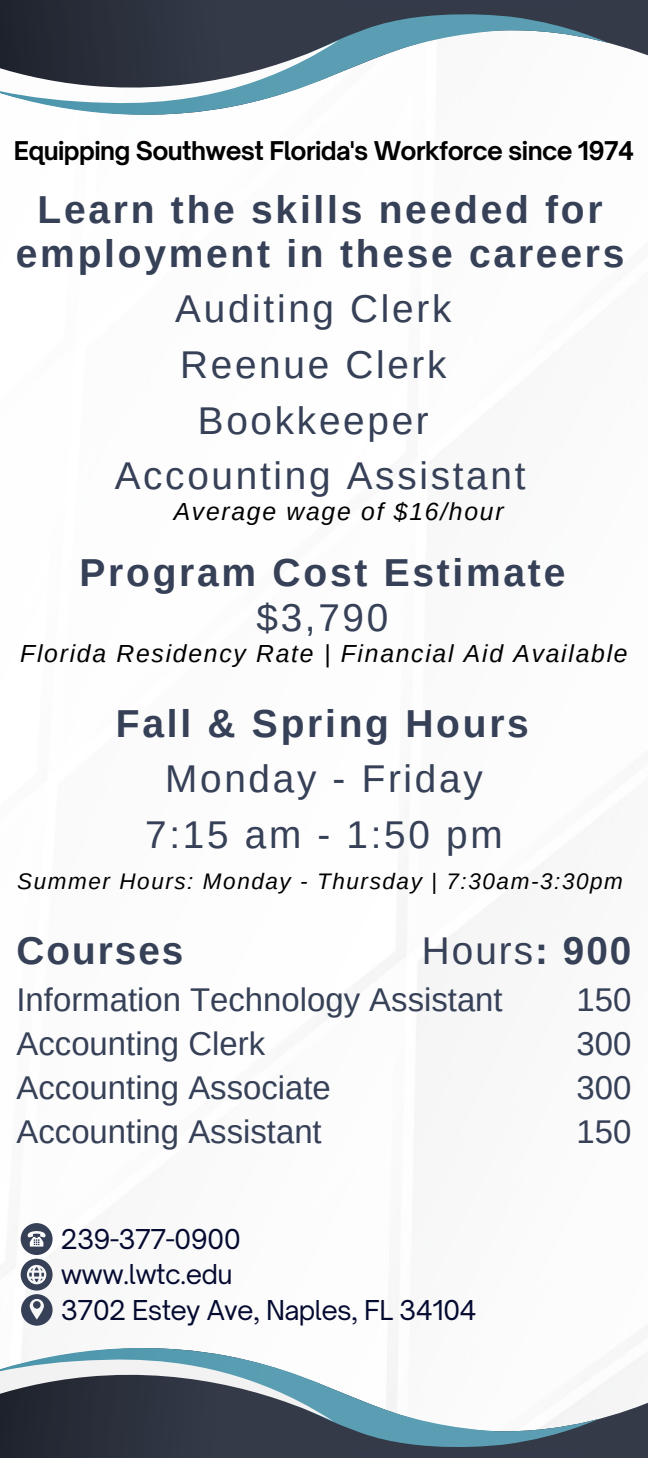
<style>
.page{position:relative;width:648px;height:1458px;background:#fff}
.page>*{position:absolute;margin:0;border:0;box-sizing:border-box;transform-origin:0 0}
.t1{font:700 38.93px/43.9px "Arimo";letter-spacing:.07em;color:#364057;text-align:center}
.t2{font:38.7px "Arimo";letter-spacing:.07em;color:#364057}
.t3{font:700 38.7px "Arimo";letter-spacing:.05em;color:#364057}
.t4{font:32.85px "Arimo";color:#364057}
.t5{font:26.1px "Open Sauce One";letter-spacing:-.025em;color:#050a30}
.t6{font:italic 24.75px "Arimo";letter-spacing:.07em;color:#000}
.t7{font:700 24.75px "Open Sauce One";letter-spacing:-.025em;color:#000}
.t8{font:italic 22.5px "Arimo";letter-spacing:.07em;color:#000}
.s1{font-weight:700}
</style>
<div class="page">
<svg style="left:0;top:1353px;width:648px;height:105px;fill:#343a48"></svg>
<svg style="left:0;top:1345px;width:600px;height:110px"></svg>
<svg style="left:0;top:1355px;width:334px;height:87px"></svg>
<svg style="left:0;top:1px;width:648px;height:55px;background:#3e4450"></svg>
<svg style="left:0;top:6px;width:609px;height:109px"></svg>
<svg style="left:0;top:13px;width:339px;height:94px"></svg>
<div style="left:21px;top:1223px;width:32px;height:32px;background:#364057;border-radius:50%"></div>
<svg style="left:28px;top:1231px;width:18px;height:16px"></svg>
<svg style="left:21px;top:1259px;width:32px;height:67px"></svg>
<img style="left:346px;top:0;width:227px;height:6px">
<img style="left:355px;top:1452px;width:228px;height:6px">
<p class="t7" style="left:14px;top:135px;width:622px">Equipping Southwest Florida's Workforce since 1974</p>
<p class="t1" style="left:16px;top:188px;width:610px">Learn the skills needed for employment in these careers</p>
<p class="t2" style="left:175px;top:287px;width:278px">Auditing Clerk</p>
<p class="t2" style="left:180px;top:343px;width:268px">Reenue Clerk</p>
<p class="t2" style="left:198px;top:399px;width:232px">Bookkeeper</p>
<p class="t2" style="left:115px;top:454px;width:412px">Accounting Assistant</p>
<p class="t6" style="left:174px;top:498px;width:331px">Average wage of $16/hour</p>
<p class="t1" style="left:80px;top:551px;width:487px">Program Cost Estimate</p>
<p class="t2" style="left:256px;top:596px;width:133px">$3,790</p>
<p class="t6" style="left:20px;top:639px;width:609px">Florida Residency Rate | Financial Aid Available</p>
<p class="t1" style="left:116px;top:702px;width:415px">Fall &amp; Spring Hours</p>
<p class="t2" style="left:165px;top:757px;width:319px">Monday - Friday</p>
<p class="t2" style="left:145px;top:813px;width:359px">7:15 am - 1:50 pm</p>
<p class="t8" style="left:17px;top:869px;width:607px">Summer Hours: Monday - Thursday | 7:30am-3:30pm</p>
<p class="t3" style="left:17px;top:929px;width:168px">Courses</p>
<p class="t4" style="left:17px;top:982px;width:488px">Information Technology Assistant</p>
<p class="t4" style="left:17px;top:1026px;width:250px">Accounting Clerk</p>
<p class="t4" style="left:17px;top:1069px;width:316px">Accounting Associate</p>
<p class="t4" style="left:17px;top:1113px;width:307px">Accounting Assistant</p>
<p class="t2" style="left:422px;top:929px;width:211px">Hours<span class="s1">: 900</span></p>
<p class="t4" style="left:577px;top:982px;width:56px">150</p>
<p class="t4" style="left:577px;top:1026px;width:56px">300</p>
<p class="t4" style="left:577px;top:1069px;width:56px">300</p>
<p class="t4" style="left:577px;top:1113px;width:56px">150</p>
<p class="t5" style="left:61px;top:1223px;width:182px">239-377-0900</p>
<p class="t5" style="left:61px;top:1258px;width:173px">www.lwtc.edu</p>
<p class="t5" style="left:61px;top:1294px;width:418px">3702 Estey Ave, Naples, FL 34104</p>
</div>
